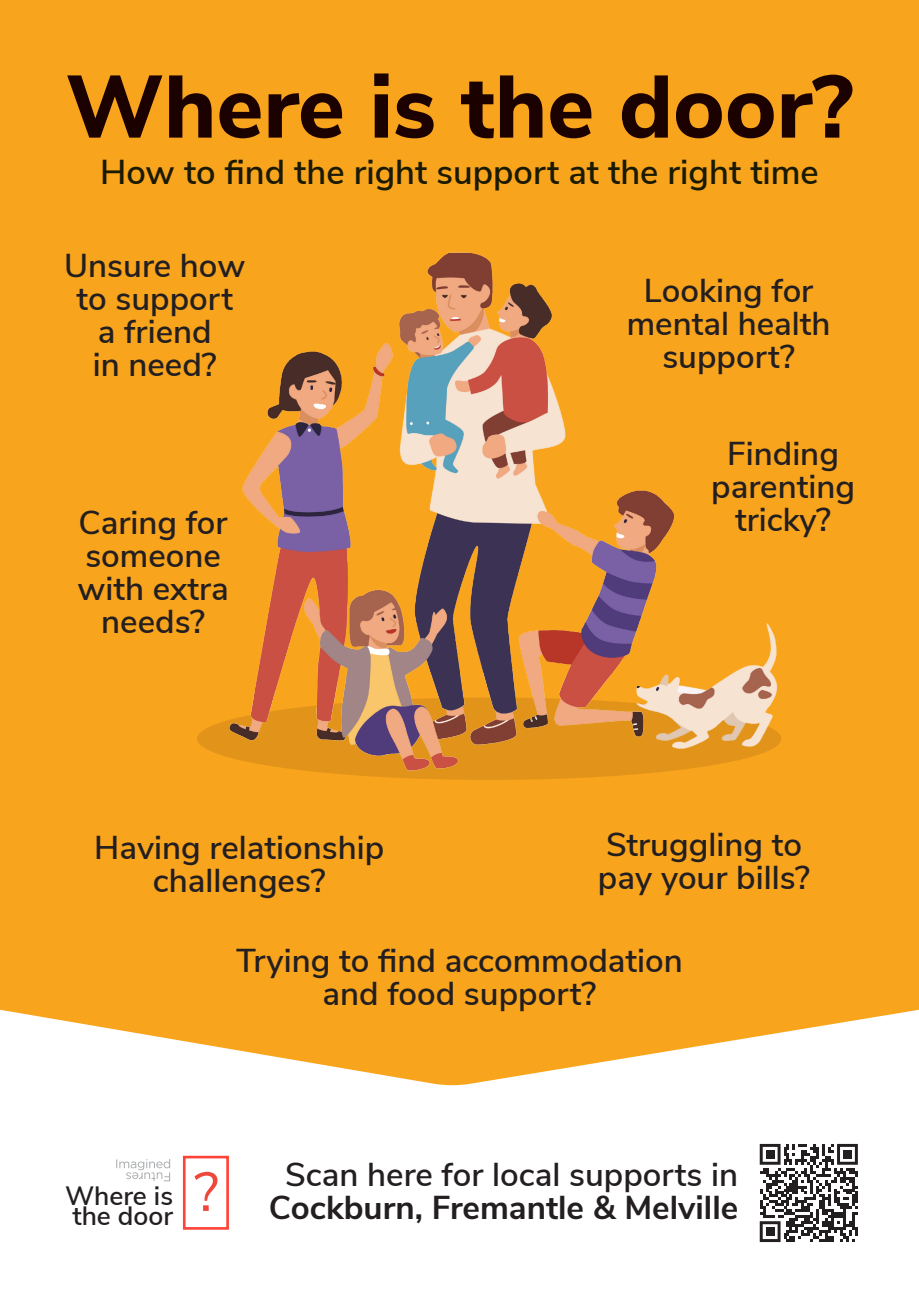
<style>
.page{position:relative;width:919px;height:1289px;background:#fff}
.page>*{position:absolute;margin:0;border:0;box-sizing:border-box;transform-origin:0 0}
.t1{font:800 88.2px "Nunito Sans";color:#1b0100}
.t2{font:600 34.5px "Nunito Sans";color:#191a00}
.t3{font:600 33px/33px "Nunito Sans";color:#231f20;text-align:center}
.t4{font:700 33px "Nunito Sans";color:#231f20}
.t5{font:600 26.4px/19.5px "Nunito Sans";color:#231f20}
</style>
<div class="page">
<div style="left:0;top:0;width:918px;height:1085px;background:#f9a41d"></div>
<img style="left:188px;top:235px;width:596px;height:545px">
<div style="left:183px;top:1155px;width:46px;height:74px;border:3px solid #ff4338"></div>
<svg style="left:116px;top:1159px;width:54px;height:22px"></svg>
<svg style="left:759px;top:1143px;width:98px;height:98px"></svg>
<div style="left:765px;top:1227px;width:9px;height:8px;background:#231f20"></div>
<h1 class="t1" style="left:66px;top:42px;width:789px">Where is the door?</h1>
<p class="t2" style="left:100px;top:147px;width:720px">How to find the right support at the right time</p>
<p class="t3" style="left:64px;top:247px;width:183px">Unsure how to support a friend<br>in need?</p>
<p class="t3" style="left:77px;top:504px;width:153px">Caring for someone with extra needs?</p>
<p class="t3" style="left:94px;top:828px;width:291px">Having relationship challenges?</p>
<p class="t3" style="left:626px;top:272px;width:205px">Looking for mental health support?</p>
<p class="t3" style="left:711px;top:435px;width:145px">Finding parenting tricky?</p>
<p class="t3" style="left:598px;top:826px;width:214px;text-align:left">Struggling to pay your bills?</p>
<p class="t3" style="left:236px;top:942px;width:448px">Trying to find accommodation and food support?</p>
<p class="t5" style="left:65px;top:1184px;width:155px">Where is<br>the door <sup>?</sup></p>
<p class="t3" style="left:285px;top:1156px;width:454px">Scan here for local supports in</p>
<p class="t4" style="left:269px;top:1183px;width:471px">Cockburn, Fremantle &amp; Melville</p>
</div>
